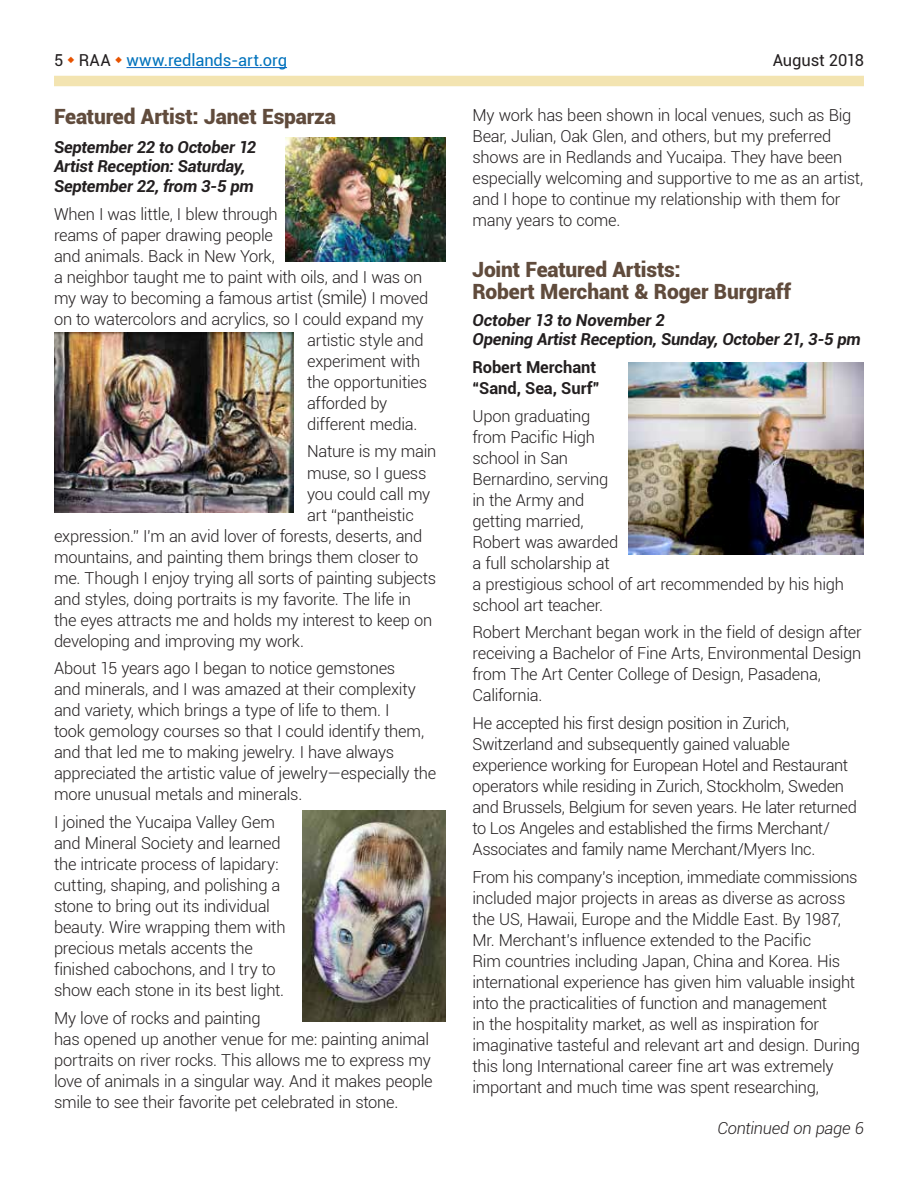
<style>
.page{position:relative;width:918px;height:1188px;background:#fff}
.page>*{position:absolute;margin:0;border:0;box-sizing:border-box;transform-origin:0 0}
.t1{font:900 21px/22.5px "Roboto";letter-spacing:-.005em;color:#604b3c}
.t2{font:300 16.5px/21px "Roboto";letter-spacing:-.015em;color:#231f20}
.t3{font:italic 700 16.5px/19.5px "Roboto";letter-spacing:-.015em;color:#231f20}
.t4{font:700 16.5px/21px "Roboto";letter-spacing:-.005em;color:#231f20}
.t5{font:16.5px "Roboto";letter-spacing:-.005em;color:#0072bc}
.t6{font:italic 300 16.5px "Roboto";letter-spacing:-.01em;color:#231f20}
.t7{font:16.5px "Roboto";letter-spacing:-.01em;color:#231f20}
.s1{color:#231f20}
.s2{font-size:18px}
</style>
<div class="page">
<hr style="left:127px;top:67px;width:160px;height:1px;background:#0563c1">
<div style="left:54px;top:76px;width:810px;height:10px;background:#f3e4b1"></div>
<img style="left:302px;top:810px;width:144px;height:212px">
<img style="left:286px;top:138px;width:160px;height:123px">
<img style="left:54px;top:332px;width:240px;height:180px">
<img style="left:629px;top:363px;width:235px;height:192px">
<p class="t5" style="left:54px;top:49px;width:235px"><span class="s1">5</span> <sup>◆</sup> <span class="s1">RAA</span> <sup>◆</sup> www.redlands-art.org</p>
<p class="t7" style="left:773px;top:49px;width:93px">August 2018</p>
<p class="t1" style="left:54px;top:104px;width:283px">Featured Artist: Janet Esparza</p>
<p class="t3" style="left:54px;top:137px;width:204px">September 22 to October 12<br>Artist Reception: Saturday,<br>September 22, from 3-5 pm</p>
<p class="t2" style="left:54px;top:203px;width:225px">When I was little, I blew through</p>
<p class="t2" style="left:54px;top:224px;width:221px">reams of paper drawing people</p>
<p class="t2" style="left:54px;top:245px;width:222px">and animals. Back in New York,</p>
<p class="t2" style="left:54px;top:266px;width:370px">a neighbor taught me to paint with oils, and I was on</p>
<p class="t2" style="left:54px;top:287px;width:376px">my way to becoming a famous artist <span class="s2">(smile)</span> I moved</p>
<p class="t2" style="left:54px;top:308px;width:371px">on to watercolors and acrylics, so I could expand my</p>
<p class="t2" style="left:307px;top:329px;width:118px">artistic style and</p>
<p class="t2" style="left:307px;top:350px;width:115px">experiment with</p>
<p class="t2" style="left:307px;top:371px;width:122px">the opportunities</p>
<p class="t2" style="left:307px;top:392px;width:82px">afforded by</p>
<p class="t2" style="left:307px;top:413px;width:112px">different media.</p>
<p class="t2" style="left:307px;top:441px;width:131px">Nature is my main</p>
<p class="t2" style="left:307px;top:462px;width:121px">muse, so I guess</p>
<p class="t2" style="left:307px;top:483px;width:125px">you could call my</p>
<p class="t2" style="left:307px;top:504px;width:108px">art “pantheistic</p>
<p class="t2" style="left:54px;top:525px;width:370px">expression.” I’m an avid lover of forests, deserts, and</p>
<p class="t2" style="left:54px;top:546px;width:366px">mountains, and painting them brings them closer to</p>
<p class="t2" style="left:54px;top:567px;width:384px">me. Though I enjoy trying all sorts of painting subjects</p>
<p class="t2" style="left:54px;top:588px;width:358px">and styles, doing portraits is my favorite. The life in</p>
<p class="t2" style="left:54px;top:609px;width:380px">the eyes attracts me and holds my interest to keep on</p>
<p class="t2" style="left:54px;top:630px;width:251px">developing and improving my work.</p>
<p class="t2" style="left:54px;top:657px;width:384px">About 15 years ago I began to notice gemstones<br>and minerals, and I was amazed at their complexity and variety, which brings a type of life to them. I<br>took gemology courses so that I could identify them, and that led me to making jewelry. I have always appreciated the artistic value of jewelry—especially the more unusual metals and minerals.</p>
<p class="t2" style="left:54px;top:811px;width:233px">I joined the Yucaipa Valley Gem and Mineral Society and learned the intricate process of lapidary: cutting, shaping, and polishing a stone to bring out its individual beauty. Wire wrapping them with precious metals accents the finished cabochons, and I try to show each stone in its best light.</p>
<p class="t2" style="left:54px;top:1007px;width:380px">My love of rocks and painting<br>has opened up another venue for me: painting animal portraits on river rocks. This allows me to express my love of animals in a singular way. And it makes people smile to see their favorite pet celebrated in stone.</p>
<p class="t2" style="left:472px;top:104px;width:392px">My work has been shown in local venues, such as Big Bear, Julian, Oak Glen, and others, but my preferred shows are in Redlands and Yucaipa. They have been especially welcoming and supportive to me as an artist, and I hope to continue my relationship with them for many years to come.</p>
<p class="t1" style="left:472px;top:257px;width:320px">Joint Featured Artists:<br>Robert Merchant &amp; Roger Burgraff</p>
<p class="t3" style="left:472px;top:309px;width:390px">October 13 to November 2<br>Opening Artist Reception, Sunday, October 21, 3-5 pm</p>
<p class="t4" style="left:472px;top:356px;width:129px">Robert Merchant “Sand, Sea, Surf”</p>
<p class="t2" style="left:472px;top:405px;width:373px">Upon graduating<br>from Pacific High<br>school in San<br>Bernardino, serving<br>in the Army and<br>getting married,<br>Robert was awarded<br>a full scholarship at<br>a prestigious school of art recommended by his high school art teacher.</p>
<p class="t2" style="left:472px;top:621px;width:391px">Robert Merchant began work in the field of design after receiving a Bachelor of Fine Arts, Environmental Design from The Art Center College of Design, Pasadena, California.</p>
<p class="t2" style="left:472px;top:712px;width:386px">He accepted his first design position in Zurich, Switzerland and subsequently gained valuable experience working for European Hotel and Restaurant operators while residing in Zurich, Stockholm, Sweden and Brussels, Belgium for seven years. He later returned to Los Angeles and established the firms Merchant/ Associates and family name Merchant/Myers Inc.</p>
<p class="t2" style="left:472px;top:866px;width:389px">From his company’s inception, immediate commissions included major projects in areas as diverse as across the US, Hawaii, Europe and the Middle East. By 1987, Mr. Merchant’s influence extended to the Pacific<br>Rim countries including Japan, China and Korea. His international experience has given him valuable insight into the practicalities of function and management<br>in the hospitality market, as well as inspiration for imaginative tasteful and relevant art and design. During this long International career fine art was extremely important and much time was spent researching,</p>
<p class="t6" style="left:717px;top:1117px;width:148px">Continued on page 6</p>
</div>
